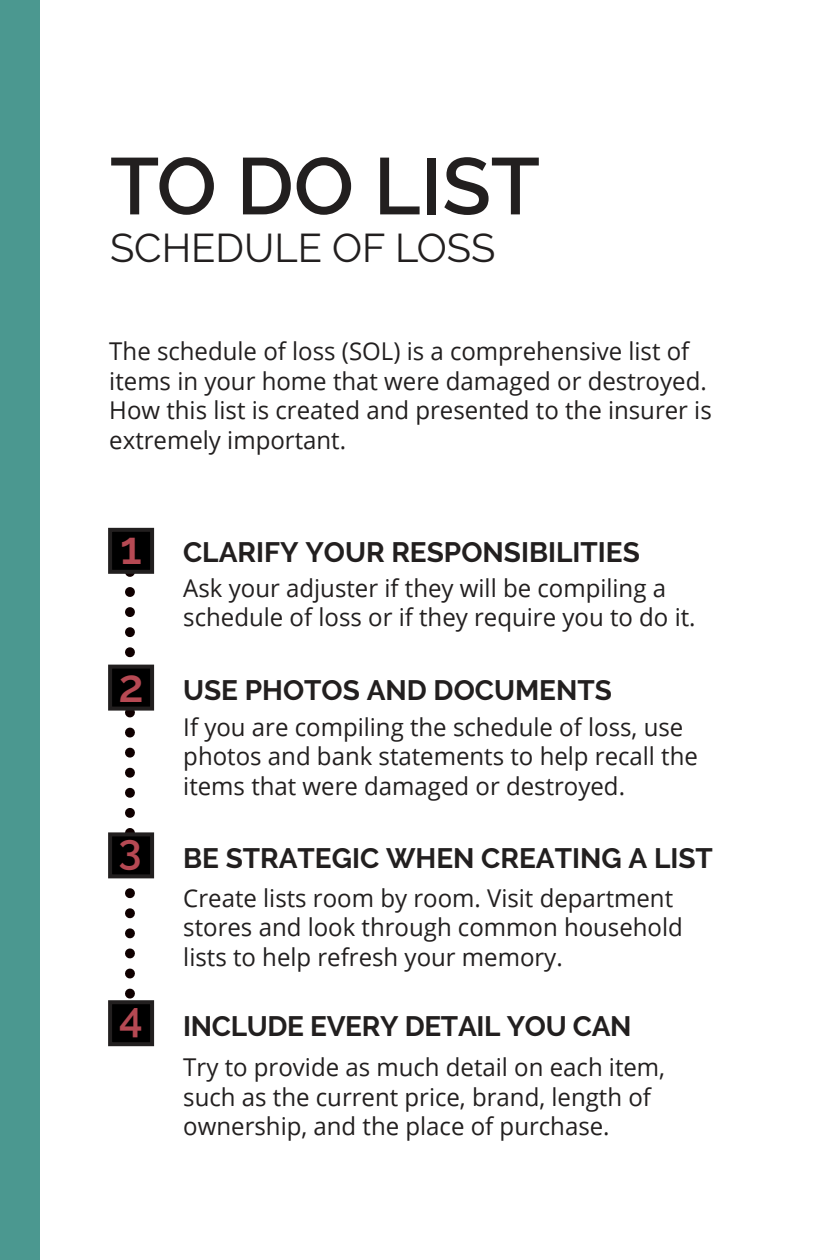
<style>
.page{position:relative;width:828px;height:1260px;background:#fff}
.page>*{position:absolute;margin:0;border:0;box-sizing:border-box;transform-origin:0 0}
.t1{font:600 80px "Raleway";color:#221f1f}
.t2{font:600 46px "Raleway";color:#b64953}
.t3{font:600 42px "Raleway";color:#b64953}
.t4{font:40px "Raleway";color:#221f1f}
.t5{font:700 28px "Raleway";color:#221f1f}
.t6{font:24.6px/29.4px "Open Sans";color:#221f1f}
</style>
<div class="page">
<svg style="left:125px;top:574px;width:10px;height:425px"></svg>
<div style="left:110px;top:530px;width:42px;height:42px;background:#000"></div>
<div style="left:108px;top:528px;width:46px;height:46px;border:4px solid #221f1f"></div>
<div style="left:110px;top:834px;width:42px;height:42px;background:#000"></div>
<div style="left:108px;top:832px;width:46px;height:46px;border:4px solid #221f1f"></div>
<div style="left:110px;top:667px;width:42px;height:42px;background:#000"></div>
<div style="left:108px;top:665px;width:46px;height:46px;border:4px solid #221f1f"></div>
<div style="left:110px;top:1002px;width:42px;height:42px;background:#000"></div>
<div style="left:108px;top:1000px;width:46px;height:46px;border:4px solid #221f1f"></div>
<div style="left:0;top:0;width:39px;height:1260px;background:#4b9890"></div>
<h1 class="t1" style="left:110px;top:156px;width:431px">TO DO LIST</h1>
<h3 class="t4" style="left:110px;top:225px;width:387px">SCHEDULE OF LOSS</h3>
<p class="t6" style="left:109px;top:336px;width:604px">The schedule of loss (SOL) is a comprehensive list of items in your home that were damaged or destroyed.<br>How this list is created and presented to the insurer is extremely important.</p>
<h2 class="t2" style="left:120px;top:530px;width:23px">1</h2>
<h2 class="t2" style="left:118px;top:669px;width:27px">2</h2>
<h3 class="t3" style="left:118px;top:834px;width:25px">3</h3>
<h3 class="t3" style="left:119px;top:1001px;width:25px">4</h3>
<p class="t5" style="left:183px;top:535px;width:458px">CLARIFY YOUR RESPONSIBILITIES</p>
<p class="t6" style="left:183px;top:573px;width:514px">Ask your adjuster if they will be compiling a schedule of loss or if they require you to do it.</p>
<p class="t5" style="left:183px;top:674px;width:430px">USE PHOTOS AND DOCUMENTS</p>
<p class="t6" style="left:183px;top:712px;width:516px">If you are compiling the schedule of loss, use photos and bank statements to help recall the items that were damaged or destroyed.</p>
<p class="t5" style="left:183px;top:842px;width:531px">BE STRATEGIC WHEN CREATING A LIST</p>
<p class="t6" style="left:183px;top:882px;width:501px">Create lists room by room. Visit department stores and look through common household lists to help refresh your memory.</p>
<p class="t5" style="left:183px;top:1010px;width:450px">INCLUDE EVERY DETAIL YOU CAN</p>
<p class="t6" style="left:183px;top:1052px;width:483px">Try to provide as much detail on each item, such as the current price, brand, length of ownership, and the place of purchase.</p>
</div>
